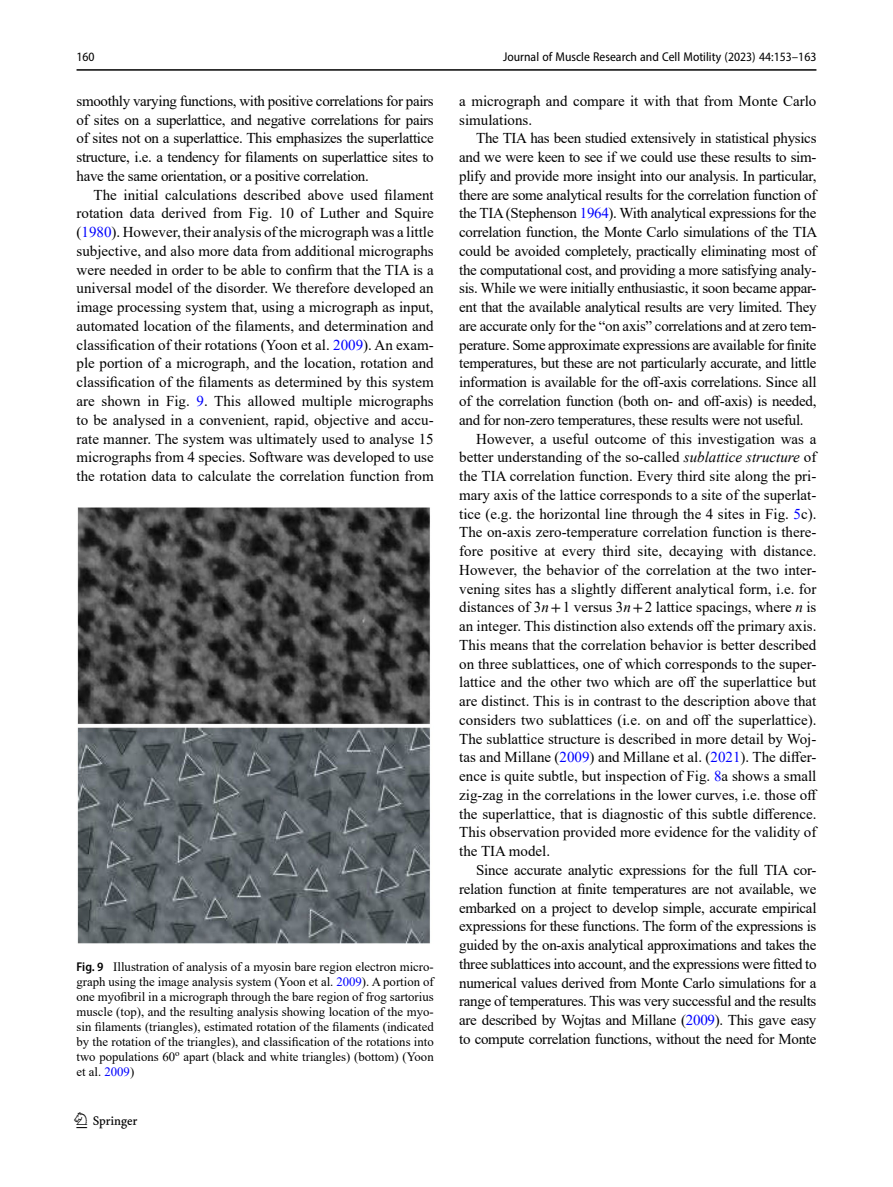
<style>
.page{position:relative;width:893px;height:1187px;background:#fff}
.page>*{position:absolute;margin:0;border:0;box-sizing:border-box;transform-origin:0 0}
.t1{font:22.5px "Springnew";color:#000}
.Body_Text_Indent{font:15px/18.8px "Times New Roman";color:#000;text-align:justify}
.Figure_Caption{font:12.75px/15px "Times New Roman";color:#000;text-align:justify}
.t2{font:semi-condensed 12.75px "Myriad Pro";color:#000}
.s1{color:#00f}
.s2{font-family:"Myriad Pro";font-weight:600;font-stretch:semi-condensed}
.s3{font-style:italic}
.s4{font-family:"STIX"}
</style>
<div class="page">
<hr style="left:77px;top:69px;width:739px;height:2px;background:#000">
<img style="left:77px;top:507px;width:353px;height:436px">
<p class="t2" style="left:77px;top:49px;width:20px">160</p>
<p class="Body_Text_Indent" style="left:77px;top:91px;width:359px">smoothly varying functions, with positive correlations for pairs of sites on a superlattice, and negative correlations for pairs of sites not on a superlattice. This emphasizes the superlattice structure, i.e. a tendency for filaments on superlattice sites to have the same orientation, or a positive correlation.</p>
<p class="Body_Text_Indent" style="left:77px;top:185px;width:359px;text-indent:17px">The initial calculations described above used filament rotation data derived from Fig. 10 of Luther and Squire (<span class="s1">1980</span>). However, their analysis of the micrograph was a little subjective, and also more data from additional micrographs were needed in order to be able to confirm that the TIA is a universal model of the disorder. We therefore developed an image processing system that, using a micrograph as input, automated location of the filaments, and determination and classification of their rotations (Yoon et al. <span class="s1">2009</span>). An exam&shy;ple portion of a micrograph, and the location, rotation and classification of the filaments as determined by this system are shown in Fig. <span class="s1">9</span>. This allowed multiple micrographs to be analysed in a convenient, rapid, objective and accu&shy;rate manner. The system was ultimately used to analyse 15 micrographs from 4 species. Software was developed to use the rotation data to calculate the correlation function from</p>
<p class="Figure_Caption" style="left:77px;top:959px;width:359px"><span class="s2">Fig. 9</span> Illustration of analysis of a myosin bare region electron micro&shy;graph using the image analysis system (Yoon et al. <span class="s1">2009</span>). A portion of one myofibril in a micrograph through the bare region of frog sartorius muscle (top), and the resulting analysis showing location of the myo&shy;sin filaments (triangles), estimated rotation of the filaments (indicated by the rotation of the triangles), and classification of the rotations into two populations 60<sup>o</sup> apart (black and white triangles) (bottom) (Yoon et al. <span class="s1">2009</span>)</p>
<h1 class="t1" style="left:77px;top:1107px;width:63px">1 3</h1>
<p class="t2" style="left:503px;top:49px;width:315px">Journal of Muscle Research and Cell Motility (2023) 44:153–163</p>
<p class="Body_Text_Indent" style="left:459px;top:91px;width:359px">a micrograph and compare it with that from Monte Carlo simulations.</p>
<p class="Body_Text_Indent" style="left:459px;top:128px;width:360px;text-indent:17px">The TIA has been studied extensively in statistical physics and we were keen to see if we could use these results to sim&shy;plify and provide more insight into our analysis. In particular, there are some analytical results for the correlation function of the TIA (Stephenson <span class="s1">1964</span>). With analytical expressions for the correlation function, the Monte Carlo simulations of the TIA could be avoided completely, practically eliminating most of the computational cost, and providing a more satisfying analy&shy;sis. While we were initially enthusiastic, it soon became appar&shy;ent that the available analytical results are very limited. They are accurate only for the “on axis” correlations and at zero tem&shy;perature. Some approximate expressions are available for finite temperatures, but these are not particularly accurate, and little information is available for the off-axis correlations. Since all of the correlation function (both on- and off-axis) is needed, and for non-zero temperatures, these results were not useful.</p>
<p class="Body_Text_Indent" style="left:459px;top:428px;width:360px;text-indent:17px">However, a useful outcome of this investigation was a better understanding of the so-called <span class="s3">sublattice structure</span> of the TIA correlation function. Every third site along the pri&shy;mary axis of the lattice corresponds to a site of the superlat&shy;tice (e.g. the horizontal line through the 4 sites in Fig. <span class="s1">5</span>c).<br>The on-axis zero-temperature correlation function is there&shy;fore positive at every third site, decaying with distance.<br>However, the behavior of the correlation at the two inter&shy;vening sites has a slightly different analytical form, i.e. for distances of 3<span class="s3">n</span><span class="s4">+</span>1 versus 3<span class="s3">n</span><span class="s4">+</span>2 lattice spacings, where <span class="s3">n</span> is an integer. This distinction also extends off the primary axis.<br>This means that the correlation behavior is better described on three sublattices, one of which corresponds to the super&shy;lattice and the other two which are off the superlattice but are distinct. This is in contrast to the description above that considers two sublattices (i.e. on and off the superlattice).<br>The sublattice structure is described in more detail by Woj&shy;tas and Millane (<span class="s1">2009</span>) and Millane et al. (<span class="s1">2021</span>). The differ&shy;ence is quite subtle, but inspection of Fig. <span class="s1">8</span>a shows a small zig-zag in the correlations in the lower curves, i.e. those off the superlattice, that is diagnostic of this subtle difference.<br>This observation provided more evidence for the validity of the TIA model.</p>
<p class="Body_Text_Indent" style="left:459px;top:860px;width:359px;text-indent:17px">Since accurate analytic expressions for the full TIA cor&shy;relation function at finite temperatures are not available, we embarked on a project to develop simple, accurate empirical expressions for these functions. The form of the expressions is guided by the on-axis analytical approximations and takes the three sublattices into account, and the expressions were fitted to numerical values derived from Monte Carlo simulations for a range of temperatures. This was very successful and the results are described by Wojtas and Millane (<span class="s1">2009</span>). This gave easy to compute correlation functions, without the need for Monte</p>
</div>
